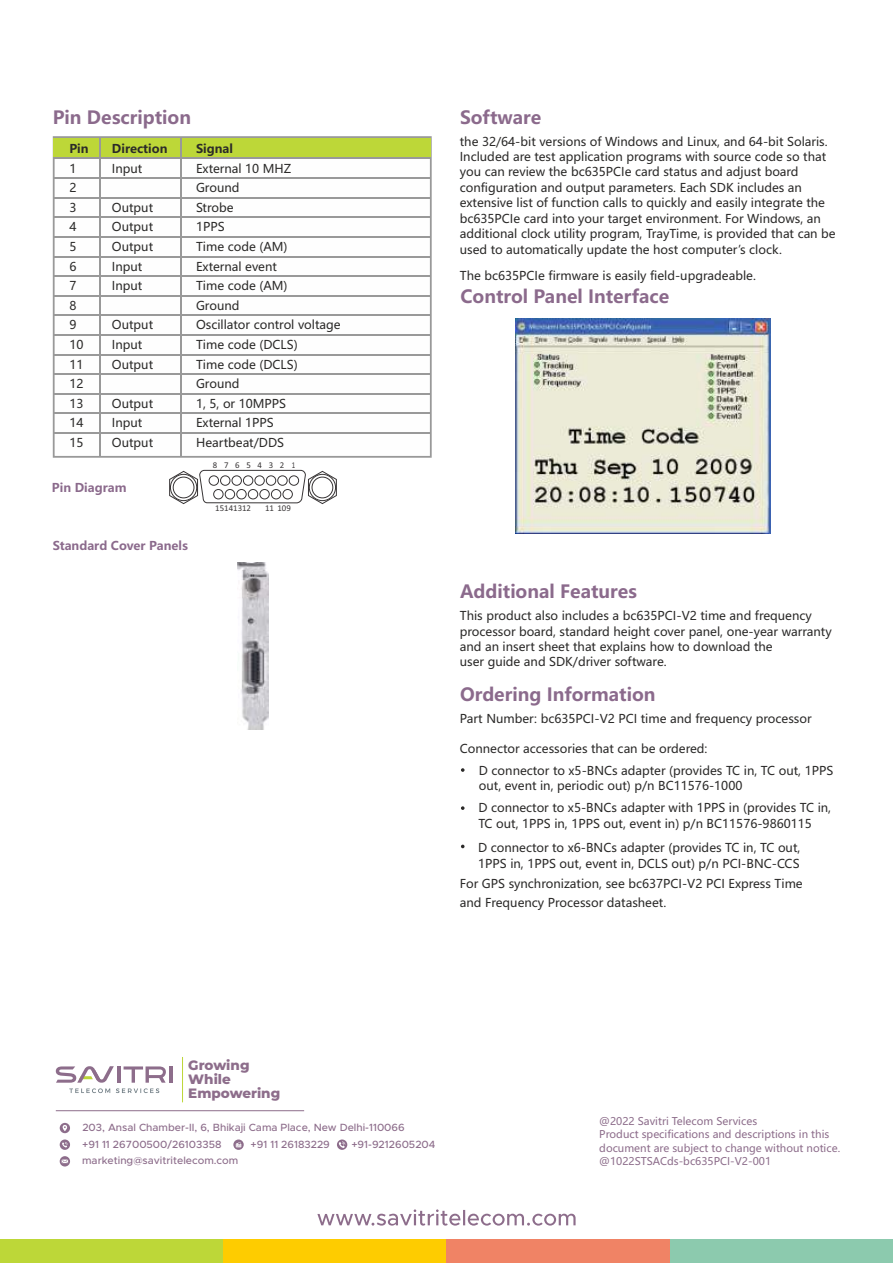
<style>
.page{position:relative;width:893px;height:1263px;background:#fff}
.page>*{position:absolute;margin:0;border:0;box-sizing:border-box;transform-origin:0 0}
.t1{font:700 18px "Microsoft Ya Hei UI";color:#8b6a8c}
.t2{font:800 13.5px/14.2px "Montserrat";color:#8d6d8b}
.t3{font:12px/19.6px "Microsoft Ya Hei UI";color:#2b2a29}
.t4{font:700 12px "Microsoft Ya Hei UI";color:#8b6a8c}
.t5{font:700 12px "Microsoft Ya Hei UI";color:#2b2a29}
.t6{font:10.5px/13.4px "Microsoft Ya Hei UI";color:#8d6d8b}
.t7{font:500 10.5px/17.2px "Metropolis";color:#8d6d8b}
.t8{font:8.85px "Calibri";color:#373435}
.t9{font:8.85px "Calibri";letter-spacing:.76em;color:#373435}
</style>
<div class="page">
<hr style="left:182px;top:1057px;width:1px;height:45px;background:#bdd738">
<hr style="left:169px;top:1066px;width:4px;height:17px;background:#8d6d8b">
<svg style="left:56px;top:1066px;width:110px;height:27px"></svg>
<div style="left:60px;top:1123px;width:10px;height:10px;background:#8d6d8b;border-radius:50%"></div>
<svg style="left:62px;top:1125px;width:5px;height:6px"></svg>
<div style="left:60px;top:1139px;width:10px;height:11px;background:#8d6d8b;border-radius:50%"></div>
<svg style="left:62px;top:1142px;width:6px;height:5px"></svg>
<svg style="left:60px;top:1156px;width:10px;height:10px"></svg>
<svg style="left:62px;top:1159px;width:6px;height:4px"></svg>
<svg style="left:233px;top:1139px;width:11px;height:11px"></svg>
<svg style="left:236px;top:1142px;width:5px;height:5px"></svg>
<hr style="left:56px;top:1110px;width:248px;height:1px;background:#8d6d8b">
<svg style="left:337px;top:1139px;width:10px;height:11px"></svg>
<svg style="left:339px;top:1141px;width:6px;height:7px"></svg>
<svg style="left:52px;top:136px;width:380px;height:322px"></svg>
<div style="left:54px;top:138px;width:377px;height:20px;background:#bdd738"></div>
<hr style="left:54px;top:178px;width:377px;height:1px;background:#999">
<hr style="left:180px;top:138px;width:1px;height:319px;background:#999">
<hr style="left:99px;top:138px;width:1px;height:319px;background:#999">
<hr style="left:54px;top:158px;width:377px;height:1px;background:#999">
<hr style="left:54px;top:197px;width:377px;height:1px;background:#999">
<hr style="left:54px;top:217px;width:377px;height:1px;background:#999">
<hr style="left:54px;top:236px;width:377px;height:2px;background:#999">
<hr style="left:54px;top:256px;width:377px;height:1px;background:#999">
<hr style="left:54px;top:276px;width:377px;height:1px;background:#999">
<hr style="left:54px;top:295px;width:377px;height:1px;background:#999">
<hr style="left:54px;top:315px;width:377px;height:1px;background:#999">
<hr style="left:54px;top:334px;width:377px;height:2px;background:#999">
<hr style="left:54px;top:354px;width:377px;height:1px;background:#999">
<hr style="left:54px;top:374px;width:377px;height:1px;background:#999">
<hr style="left:54px;top:393px;width:377px;height:1px;background:#999">
<hr style="left:54px;top:413px;width:377px;height:1px;background:#999">
<hr style="left:54px;top:432px;width:377px;height:2px;background:#999">
<svg style="left:461px;top:768px;width:4px;height:4px"></svg>
<svg style="left:461px;top:806px;width:4px;height:4px"></svg>
<svg style="left:461px;top:845px;width:4px;height:3px"></svg>
<div style="left:670px;top:1239px;width:223px;height:24px;background:#8ccaae"></div>
<div style="left:223px;top:1239px;width:223px;height:24px;background:#fecc00"></div>
<div style="left:446px;top:1239px;width:224px;height:24px;background:#f08365"></div>
<div style="left:0;top:1239px;width:223px;height:24px;background:#bdd738"></div>
<svg style="left:317px;top:1209px;width:259px;height:16px"></svg>
<svg style="left:169px;top:470px;width:168px;height:34px"></svg>
<div style="left:209px;top:476px;width:10px;height:9px;border:1px solid #373435;border-radius:50%"></div>
<div style="left:220px;top:476px;width:10px;height:9px;border:1px solid #373435;border-radius:50%"></div>
<div style="left:232px;top:476px;width:10px;height:9px;border:1px solid #373435;border-radius:50%"></div>
<div style="left:243px;top:476px;width:10px;height:9px;border:1px solid #373435;border-radius:50%"></div>
<div style="left:255px;top:476px;width:9px;height:9px;border:1px solid #373435;border-radius:50%"></div>
<div style="left:266px;top:476px;width:10px;height:9px;border:1px solid #373435;border-radius:50%"></div>
<div style="left:278px;top:476px;width:9px;height:9px;border:1px solid #373435;border-radius:50%"></div>
<div style="left:289px;top:476px;width:10px;height:9px;border:1px solid #373435;border-radius:50%"></div>
<div style="left:283px;top:489px;width:10px;height:10px;border:1px solid #373435;border-radius:50%"></div>
<div style="left:271px;top:489px;width:10px;height:10px;border:1px solid #373435;border-radius:50%"></div>
<div style="left:260px;top:489px;width:9px;height:10px;border:1px solid #373435;border-radius:50%"></div>
<div style="left:248px;top:489px;width:10px;height:10px;border:1px solid #373435;border-radius:50%"></div>
<div style="left:237px;top:489px;width:9px;height:10px;border:1px solid #373435;border-radius:50%"></div>
<div style="left:225px;top:489px;width:10px;height:10px;border:1px solid #373435;border-radius:50%"></div>
<div style="left:213px;top:489px;width:10px;height:10px;border:1px solid #373435;border-radius:50%"></div>
<img style="left:238px;top:563px;width:30px;height:167px">
<img style="left:515px;top:318px;width:255px;height:216px">
<h1 class="t1" style="left:53px;top:110px;width:140px">Pin Description</h1>
<p class="t3" style="left:69px;top:159px;width:9px">1</p>
<p class="t3" style="left:112px;top:159px;width:32px">Input</p>
<p class="t3" style="left:196px;top:159px;width:97px">External 10 MHZ</p>
<p class="t3" style="left:69px;top:179px;width:16px">2<br>3<br>4<br>5<br>6<br>7<br>8<br>9<br>10<br>11<br>12<br>13<br>14<br>15</p>
<p class="t5" style="left:69px;top:143px;width:21px">Pin</p>
<p class="t5" style="left:112px;top:143px;width:57px">Direction</p>
<p class="t5" style="left:196px;top:143px;width:39px">Signal</p>
<p class="t3" style="left:196px;top:179px;width:146px">Ground<br>Strobe<br>1PPS<br>Time code (AM)<br>External event<br>Time code (AM)<br>Ground<br>Oscillator control voltage<br>Time code (DCLS)<br>Time code (DCLS)<br>Ground<br>1, 5, or 10MPPS<br>External 1PPS<br>Heartbeat/DDS</p>
<p class="t3" style="left:112px;top:199px;width:43px">Output<br>Output<br>Output<br>Input<br>Input</p>
<p class="t3" style="left:112px;top:316px;width:43px">Output<br>Input<br>Output</p>
<p class="t3" style="left:112px;top:395px;width:43px">Output<br>Input<br>Output</p>
<p class="t4" style="left:52px;top:482px;width:76px">Pin Diagram</p>
<p class="t4" style="left:53px;top:540px;width:137px">Standard Cover Panels</p>
<p class="t8" style="left:213px;top:462px;width:6px">8</p>
<p class="t8" style="left:215px;top:505px;width:37px">15141312</p>
<p class="t8" style="left:265px;top:505px;width:27px">11 109</p>
<p class="t9" style="left:224px;top:462px;width:73px">7654321</p>
<h1 class="t1" style="left:460px;top:110px;width:83px">Software</h1>
<p class="t3" style="left:460px;top:134px;width:377px;line-height:15.5px">the 32/64-bit versions of Windows and Linux, and 64-bit Solaris.<br>Included are test application programs with source code so that you can review the bc635PCIe card status and adjust board configuration and output parameters. Each SDK includes an extensive list of function calls to quickly and easily integrate the bc635PCIe card into your target environment. For Windows, an additional clock utility program, TrayTime, is provided that can be used to automatically update the host computer’s clock.</p>
<p class="t3" style="left:460px;top:267px;width:298px">The bc635PCIe firmware is easily field-upgradeable.</p>
<h1 class="t1" style="left:460px;top:288px;width:210px">Control Panel Interface</h1>
<h1 class="t1" style="left:460px;top:583px;width:179px">Additional Features</h1>
<p class="t3" style="left:460px;top:609px;width:373px;line-height:15.1px">This product also includes a bc635PCI-V2 time and frequency processor board, standard height cover panel, one-year warranty and an insert sheet that explains how to download the<br>user guide and SDK/driver software.</p>
<h1 class="t1" style="left:460px;top:686px;width:197px">Ordering Information</h1>
<p class="t3" style="left:460px;top:710px;width:353px">Part Number: bc635PCI-V2 PCI time and frequency processor</p>
<p class="t3" style="left:479px;top:739px;width:356px;line-height:21.8px;text-indent:-19px">Connector accessories that can be ordered:<br>D connector to x5-BNCs adapter (provides TC in, TC out, 1PPS</p>
<p class="t3" style="left:478px;top:776px;width:354px;line-height:21.8px">out, event in, periodic out) p/n BC11576-1000<br>D connector to x5-BNCs adapter with 1PPS in (provides TC in,</p>
<p class="t3" style="left:478px;top:812px;width:335px;line-height:24.6px">TC out, 1PPS in, 1PPS out, event in) p/n BC11576-9860115<br>D connector to x6-BNCs adapter (provides TC in, TC out,</p>
<p class="t3" style="left:478px;top:854px;width:323px">1PPS in, 1PPS out, event in, DCLS out) p/n PCI-BNC-CCS</p>
<p class="t3" style="left:460px;top:876px;width:344px;line-height:18.8px">For GPS synchronization, see bc637PCI-V2 PCI Express Time and Frequency Processor datasheet.</p>
<p class="t2" style="left:188px;top:1057px;width:94px">Growing<br>While<br>Empowering</p>
<p class="t7" style="left:82px;top:1119px;width:324px">203, Ansal Chamber-II, 6, Bhikaji Cama Place, New Delhi-110066 +91 11 26700500/26103358</p>
<p class="t7" style="left:82px;top:1152px;width:158px">marketing@savitritelecom.com</p>
<p class="t7" style="left:251px;top:1136px;width:81px">+91 11 26183229</p>
<p class="t7" style="left:351px;top:1136px;width:86px">+91-9212605204</p>
<p class="t6" style="left:599px;top:1115px;width:242px">@2022 Savitri Telecom Services<br>Product specifications and descriptions in this document are subject to change without notice. @1022STSACds-bc635PCI-V2-001</p>
</div>
